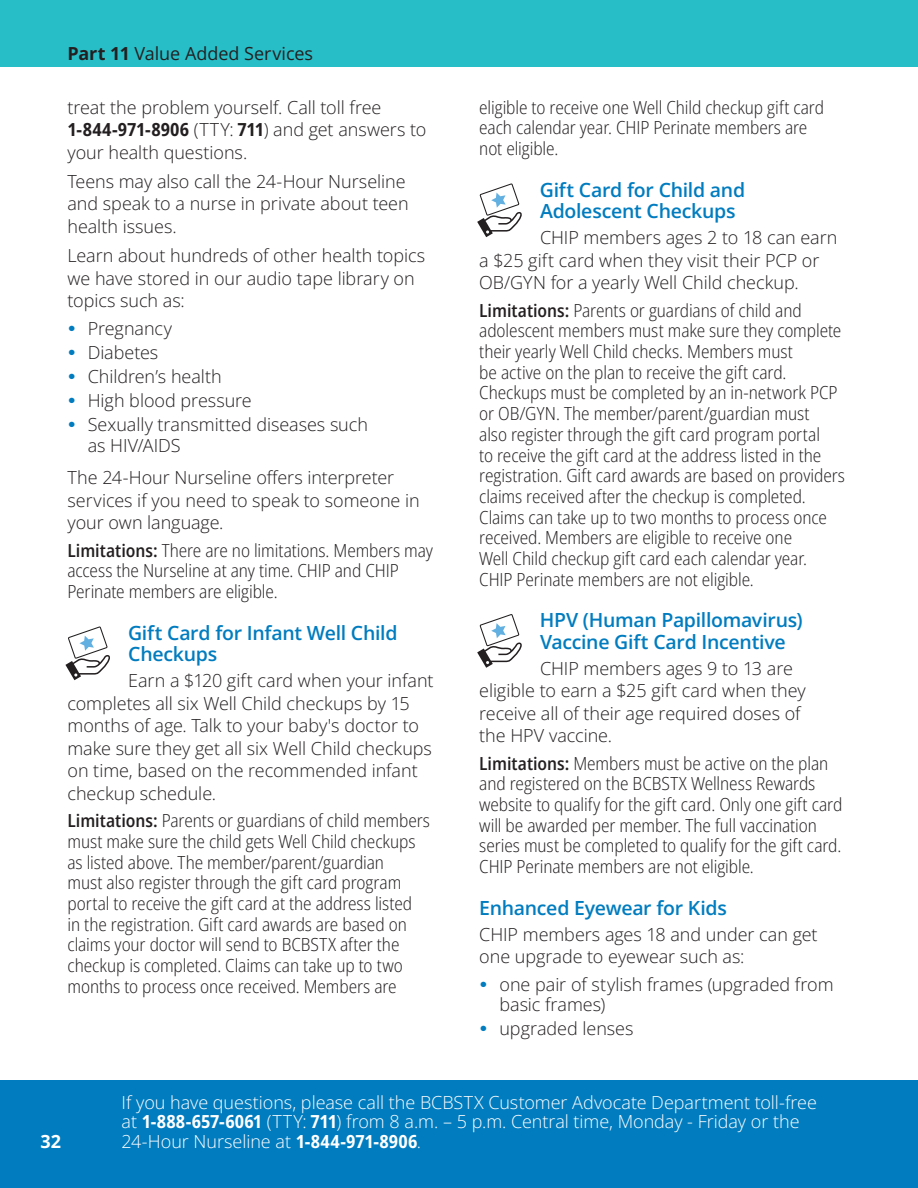
<style>
.page{position:relative;width:918px;height:1188px;background:#fff}
.page>*{position:absolute;margin:0;border:0;box-sizing:border-box;transform-origin:0 0}
.sub_sub_heading__H3{font:600 19.5px/21.5px "Open Sans";letter-spacing:-.015em;color:#007cbf}
.body___nested_limitations{font:300 semi-condensed 18px/20.7px "Open Sans";letter-spacing:-.005em;color:#231f20}
.body_start_here__P{font:300 18px/22.5px "Open Sans";color:#231f20}
.t1{font:300 18px/19.5px "Open Sans";color:#fff}
.body_keep_next{font:300 18px/22.5px "Open Sans";letter-spacing:-.005em;color:#231f20}
.t2{font:18px "Open Sans";color:#231f20}
.t3{font:700 18px "Open Sans";color:#fff}
.s1{font-weight:700}
.s2{font-weight:700;font-stretch:semi-condensed}
.s3{font-weight:600}
</style>
<div class="page">
<div style="left:0;top:0;width:918px;height:68px;background:#28bec7"></div>
<div style="left:0;top:1080px;width:918px;height:108px;background:#007cbf"></div>
<svg style="left:65px;top:626px;width:45px;height:54px"></svg>
<svg style="left:477px;top:183px;width:45px;height:54px"></svg>
<svg style="left:477px;top:614px;width:45px;height:54px"></svg>
<p class="t2" style="left:68px;top:41px;width:247px"><span class="s1">Part 11</span> Value Added Services</p>
<p class="body_start_here__P" style="left:68px;top:95px;width:360px">treat the problem yourself. Call toll free<br><span class="s2">1-844-971-8906</span> (TTY: <span class="s2">711</span>) and get answers to your health questions.</p>
<p class="body_start_here__P" style="left:68px;top:170px;width:343px">Teens may also call the 24-Hour Nurseline and speak to a nurse in private about teen health issues.</p>
<p class="body_keep_next" style="left:68px;top:244px;width:359px">Learn about hundreds of other health topics we have stored in our audio tape library on topics such as:</p>
<p class="body_start_here__P" style="left:88px;top:316px;width:86px">Pregnancy</p>
<p class="body_start_here__P" style="left:88px;top:340px;width:72px">Diabetes</p>
<p class="body_start_here__P" style="left:88px;top:365px;width:135px">Children’s health</p>
<p class="body_start_here__P" style="left:88px;top:389px;width:166px">High blood pressure</p>
<p class="body_start_here__P" style="left:88px;top:414px;width:282px;line-height:20.7px">Sexually transmitted diseases such as HIV/AIDS</p>
<p class="body_start_here__P" style="left:68px;top:466px;width:354px">The 24-Hour Nurseline offers interpreter services if you need to speak to someone in your own language.</p>
<p class="body___nested_limitations" style="left:68px;top:539px;width:367px"><span class="s3">Limitations:</span> There are no limitations. Members may access the Nurseline at any time. CHIP and CHIP<br>Perinate members are eligible.</p>
<h3 class="sub_sub_heading__H3" style="left:128px;top:622px;width:271px">Gift Card for Infant Well Child<br>Checkups</h3>
<p class="body_start_here__P" style="left:68px;top:669px;width:368px;text-indent:61px">Earn a $120 gift card when your infant completes all six Well Child checkups by 15 months of age. Talk to your baby's doctor to make sure they get all six Well Child checkups on time, based on the recommended infant checkup schedule.</p>
<p class="body___nested_limitations" style="left:68px;top:810px;width:364px"><span class="s3">Limitations:</span> Parents or guardians of child members must make sure the child gets Well Child checkups as listed above. The member/parent/guardian<br>must also register through the gift card program portal to receive the gift card at the address listed<br>in the registration. Gift card awards are based on claims your doctor will send to BCBSTX after the checkup is completed. Claims can take up to two months to process once received. Members are</p>
<p class="body___nested_limitations" style="left:479px;top:96px;width:346px">eligible to receive one Well Child checkup gift card each calendar year. CHIP Perinate members are not eligible.</p>
<h3 class="sub_sub_heading__H3" style="left:540px;top:179px;width:207px">Gift Card for Child and<br>Adolescent Checkups</h3>
<p class="body_start_here__P" style="left:479px;top:226px;width:360px;text-indent:61px">CHIP members ages 2 to 18 can earn a $25 gift card when they visit their PCP or<br>OB/GYN for a yearly Well Child checkup.</p>
<p class="body___nested_limitations" style="left:479px;top:299px;width:367px"><span class="s3">Limitations:</span> Parents or guardians of child and adolescent members must make sure they complete their yearly Well Child checks. Members must<br>be active on the plan to receive the gift card.<br>Checkups must be completed by an in-network PCP or OB/GYN. The member/parent/guardian must<br>also register through the gift card program portal<br>to receive the gift card at the address listed in the registration. Gift card awards are based on providers claims received after the checkup is completed.<br>Claims can take up to two months to process once received. Members are eligible to receive one<br>Well Child checkup gift card each calendar year.<br>CHIP Perinate members are not eligible.</p>
<h3 class="sub_sub_heading__H3" style="left:540px;top:609px;width:264px">HPV (Human Papillomavirus)<br>Vaccine Gift Card Incentive</h3>
<p class="body_start_here__P" style="left:479px;top:656px;width:328px;text-indent:61px">CHIP members ages 9 to 13 are eligible to earn a $25 gift card when they receive all of their age required doses of the HPV vaccine.</p>
<p class="body___nested_limitations" style="left:479px;top:752px;width:365px"><span class="s3">Limitations:</span> Members must be active on the plan and registered on the BCBSTX Wellness Rewards website to qualify for the gift card. Only one gift card will be awarded per member. The full vaccination series must be completed to qualify for the gift card.<br>CHIP Perinate members are not eligible.</p>
<h3 class="sub_sub_heading__H3" style="left:479px;top:897px;width:249px">Enhanced Eyewear for Kids</h3>
<p class="body_keep_next" style="left:479px;top:922px;width:340px">CHIP members ages 18 and under can get one upgrade to eyewear such as:</p>
<p class="body_start_here__P" style="left:500px;top:973px;width:336px;line-height:20.7px">one pair of stylish frames (upgraded from basic frames)</p>
<p class="body_start_here__P" style="left:500px;top:1017px;width:136px">upgraded lenses</p>
<p class="t3" style="left:40px;top:1128px;width:22px">32</p>
<p class="t1" style="left:122px;top:1092px;width:697px">If you have questions, please call the BCBSTX Customer Advocate Department toll-free at <span class="s2">1-888-657-6061</span> (TTY: <span class="s2">711</span>) from 8 a.m. – 5 p.m. Central time, Monday - Friday or the<br>24-Hour Nurseline at <span class="s2">1-844-971-8906</span>.</p>
</div>
